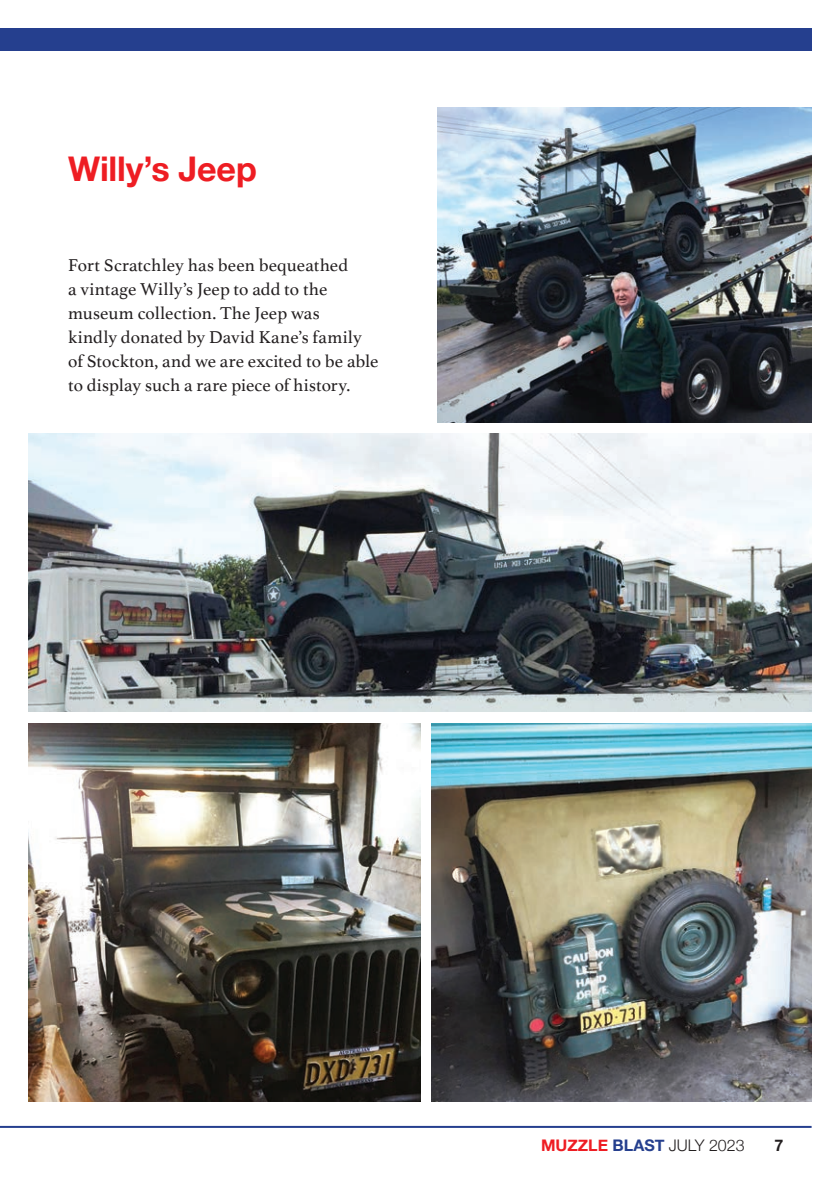
<style>
.page{position:relative;width:840px;height:1191px;background:#fff}
.page>*{position:absolute;margin:0;border:0;box-sizing:border-box;transform-origin:0 0}
.t1{font:700 34px "Helvetica Neue";letter-spacing:-.005em;color:#ee1d23}
.BODY_COPY_01{font:18px/24px "Athelas";letter-spacing:.005em;color:#231f20}
.t2{font:300 16px "Helvetica Neue";color:#231f20}
.t3{font:700 16px "Helvetica Neue";color:#231f20}
.s1{font-weight:700;color:#ee1d23}
.s2{font-weight:700;color:#253f8e}
</style>
<div class="page">
<img style="left:431px;top:723px;width:380px;height:378px">
<img style="left:437px;top:108px;width:374px;height:314px">
<img style="left:28px;top:434px;width:783px;height:277px">
<img style="left:28px;top:723px;width:392px;height:378px">
<hr style="left:0;top:1125px;width:811px;height:2px;background:#253f8e">
<div style="left:0;top:28px;width:811px;height:23px;background:#253f8e"></div>
<p class="t1" style="left:68px;top:142px;width:190px">Willy’s Jeep</p>
<p class="BODY_COPY_01" style="left:68px;top:253px;width:312px">Fort Scratchley has been bequeathed<br>a vintage Willy’s Jeep to add to the museum collection. The Jeep was<br>kindly donated by David Kane’s family of Stockton, and we are excited to be able to display such a rare piece of history.</p>
<p class="t2" style="left:541px;top:1132px;width:205px"><span class="s1">MUZZLE</span> <span class="s2">BLAST</span> JULY 2023</p>
<p class="t3" style="left:773px;top:1133px;width:10px">7</p>
</div>
